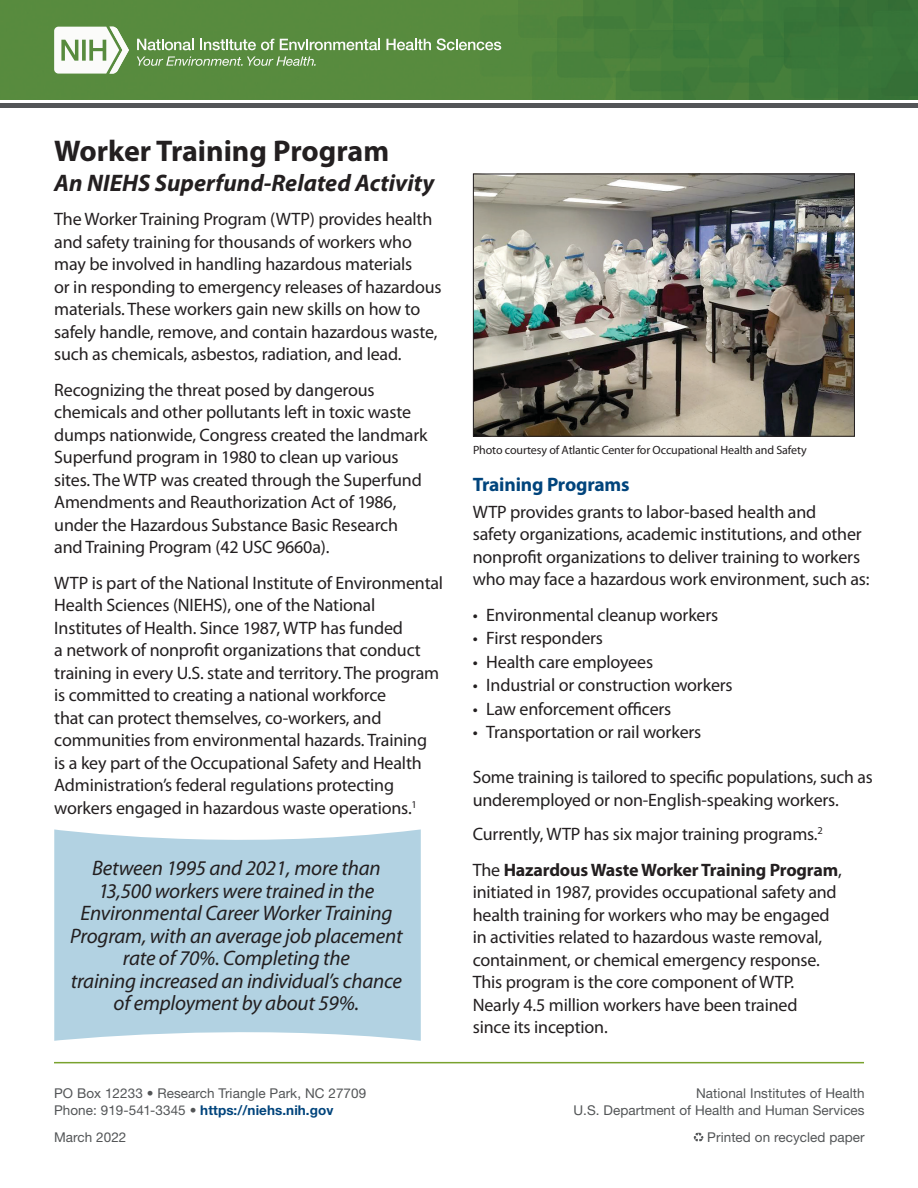
<style>
.page{position:relative;width:918px;height:1188px;background:#fff}
.page>*{position:absolute;margin:0;border:0;box-sizing:border-box;transform-origin:0 0}
.t1{font:700 30px "Myriad Pro";color:#231f20}
.t2{font:italic 700 24px "Myriad Pro";color:#231f20}
.t3{font:italic 21px/22.5px "Myriad Pro";letter-spacing:-.01em;color:#231f20;text-align:center}
.t4{font:700 19.5px "Myriad Pro";letter-spacing:-.01em;color:#00447c}
.t5{font:18px/22.5px "Myriad Pro";letter-spacing:-.01em;color:#231f20}
.t6{font:13.5px "Helvetica Neue LT Std";letter-spacing:.005em;color:#535557}
.t7{font:700 13.5px "Helvetica Neue LT Std";letter-spacing:.005em;color:#00447c}
.t8{font:12px "Myriad Pro";letter-spacing:-.01em;color:#231f20}
.s1{font-weight:700}
.s2{font-weight:400;color:#535557}
</style>
<div class="page">
<hr style="left:54px;top:1062px;width:810px;height:1px;background:#79a22e">
<hr style="left:0;top:104px;width:918px;height:4px;background:#535557">
<img style="left:0;top:0;width:918px;height:99px">
<svg style="left:54px;top:27px;width:75px;height:47px"></svg>
<svg style="left:137px;top:39px;width:57px;height:11px"></svg>
<svg style="left:200px;top:39px;width:74px;height:11px"></svg>
<svg style="left:280px;top:39px;width:100px;height:11px"></svg>
<svg style="left:386px;top:39px;width:45px;height:11px"></svg>
<svg style="left:437px;top:38px;width:64px;height:12px"></svg>
<svg style="left:137px;top:56px;width:179px;height:10px;background:#81a76e"></svg>
<svg style="left:54px;top:829px;width:367px;height:212px;background:#b6d4e3"></svg>
<img style="left:475px;top:176px;width:378px;height:259px">
<div style="left:473px;top:174px;width:382px;height:263px;border:1px solid #231f20"></div>
<svg style="left:694px;top:1133px;width:10px;height:9px"></svg>
<p class="t1" style="left:54px;top:131px;width:336px">Worker Training Program</p>
<p class="t2" style="left:54px;top:167px;width:382px">An NIEHS Superfund-Related Activity</p>
<p class="t5" style="left:54px;top:208px;width:389px">The Worker Training Program (WTP) provides health and safety training for thousands of workers who may be involved in handling hazardous materials<br>or in responding to emergency releases of hazardous materials. These workers gain new skills on how to safely handle, remove, and contain hazardous waste, such as chemicals, asbestos, radiation, and lead.</p>
<p class="t5" style="left:54px;top:378px;width:375px">Recognizing the threat posed by dangerous chemicals and other pollutants left in toxic waste dumps nationwide, Congress created the landmark Superfund program in 1980 to clean up various sites. The WTP was created through the Superfund Amendments and Reauthorization Act of 1986, under the Hazardous Substance Basic Research and Training Program (42 USC 9660a).</p>
<p class="t5" style="left:54px;top:571px;width:390px">WTP is part of the National Institute of Environmental Health Sciences (NIEHS), one of the National Institutes of Health. Since 1987, WTP has funded<br>a network of nonproft organizations that conduct training in every U.S. state and territory. The program is committed to creating a national workforce<br>that can protect themselves, co-workers, and communities from environmental hazards. Training<br>is a key part of the Occupational Safety and Health Administration’s federal regulations protecting workers engaged in hazardous waste operations.<sup>1</sup></p>
<p class="t3" style="left:70px;top:857px;width:334px">Between 1995 and 2021, more than 13,500 workers were trained in the Environmental Career Worker Training Program, with an average job placement rate of 70%. Completing the<br>training increased an individual’s chance of employment by about 59%.</p>
<p class="t8" style="left:473px;top:443px;width:335px">Photo courtesy of Atlantic Center for Occupational Health and Safety</p>
<p class="t4" style="left:473px;top:472px;width:158px">Training Programs</p>
<p class="t5" style="left:473px;top:500px;width:398px">WTP provides grants to labor-based health and<br>safety organizations, academic institutions, and other nonproft organizations to deliver training to workers who may face a hazardous work environment, such as:</p>
<p class="t5" style="left:473px;top:603px;width:247px">• Environmental cleanup workers</p>
<p class="t5" style="left:473px;top:627px;width:132px">• First responders</p>
<p class="t5" style="left:473px;top:650px;width:182px">• Health care employees</p>
<p class="t5" style="left:473px;top:674px;width:261px">• Industrial or construction workers</p>
<p class="t5" style="left:473px;top:697px;width:200px">• Law enforcement ofcers</p>
<p class="t5" style="left:473px;top:721px;width:230px">• Transportation or rail workers</p>
<p class="t5" style="left:473px;top:765px;width:401px">Some training is tailored to specifc populations, such as underemployed or non-English-speaking workers.</p>
<p class="t5" style="left:473px;top:822px;width:352px">Currently, WTP has six major training programs.<sup>2</sup></p>
<p class="t5" style="left:473px;top:858px;width:371px">The <span class="s1">Hazardous Waste Worker Training Program</span>, initiated in 1987, provides occupational safety and health training for workers who may be engaged in activities related to hazardous waste removal, containment, or chemical emergency response.<br>This program is the core component of WTP.<br>Nearly 4.5 million workers have been trained<br>since its inception.</p>
<p class="t6" style="left:54px;top:1086px;width:314px">PO Box 12233 • Research Triangle Park, NC 27709</p>
<p class="t6" style="left:696px;top:1085px;width:170px">National Institutes of Health</p>
<p class="t7" style="left:54px;top:1102px;width:281px"><span class="s2">Phone: 919-541-3345 •</span> https://niehs.nih.gov</p>
<p class="t6" style="left:573px;top:1102px;width:293px">U.S. Department of Health and Human Services</p>
<p class="t6" style="left:54px;top:1129px;width:74px">March 2022</p>
<p class="t6" style="left:707px;top:1129px;width:159px">Printed on recycled paper</p>
</div>
